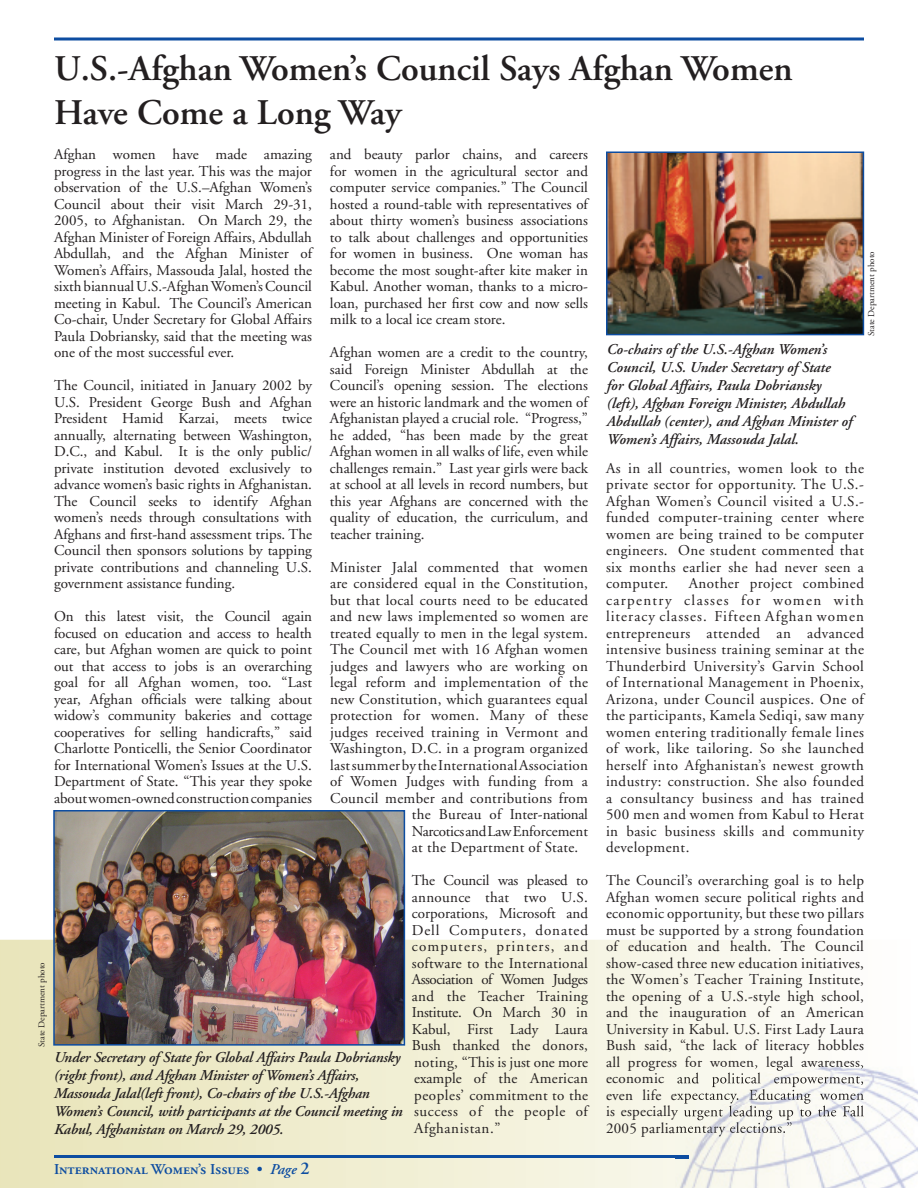
<style>
.page{position:relative;width:918px;height:1188px;background:#fff}
.page>*{position:absolute;margin:0;border:0;box-sizing:border-box;transform-origin:0 0}
.t1{font:600 36px/43.2px "Adobe Garamond";color:#231f20}
.t2{font:15px/16.5px "Adobe Garamond";letter-spacing:.02em;color:#231f20;text-align:justify}
.t3{font:italic 600 15px/18px "Adobe Garamond";letter-spacing:-.01em;color:#231f20}
.t4{font:600 15px "Adobe Garamond Pro";color:#0d4da1}
.t5{font:15px "Adobe Garamond";letter-spacing:-.02em;color:#231f20}
.t6{font:15px "Adobe Garamond";color:#231f20}
.t7{font:9px "Adobe Garamond";color:#231f20}
.s1{font-family:"Adobe Garamond";font-style:italic}
.s2{font-family:"Adobe Garamond";font-size:18px}
</style>
<div class="page">
<svg style="left:0;top:940px;width:800px;height:248px;background:#f1efd5"></svg>
<hr style="left:54px;top:1155px;width:634px;height:3px;background:#0d4da1">
<img style="left:56px;top:813px;width:346px;height:230px">
<div style="left:53px;top:810px;width:352px;height:236px;border:2px solid #0d4da1"></div>
<img style="left:609px;top:155px;width:252px;height:177px">
<div style="left:606px;top:152px;width:258px;height:183px;border:2px solid #0d4da1"></div>
<img style="left:675px;top:1068px;width:243px;height:120px">
<img style="left:675px;top:1066px;width:189px;height:5px">
<img style="left:675px;top:1073px;width:189px;height:14px">
<img style="left:675px;top:1089px;width:189px;height:15px">
<img style="left:675px;top:1106px;width:189px;height:14px">
<img style="left:675px;top:1122px;width:117px;height:15px">
<svg style="left:675px;top:1155px;width:13px;height:3px"></svg>
<hr style="left:54px;top:38px;width:810px;height:2px;background:#0d4da1">
<h1 class="t1" style="left:54px;top:48px;width:740px">U.S.-Afghan Women’s Council Says Afghan Women<br>Have Come a Long Way</h1>
<p class="t2" style="left:54px;top:147px;width:260px">Afghan women have made amazing progress in the last year. This was the major observation of the U.S.–Afghan Women’s Council about their visit March 29-31, 2005, to Afghanistan. On March 29, the Afghan Minister of Foreign Affairs, Abdullah Abdullah, and the Afghan Minister of Women’s Affairs, Massouda Jalal, hosted the sixth biannual U.S.-Afghan Women’s Council meeting in Kabul. The Council’s American Co-chair, Under Secretary for Global Affairs Paula Dobriansky, said that the meeting was one of the most successful ever.</p>
<p class="t2" style="left:54px;top:378px;width:260px">The Council, initiated in January 2002 by U.S. President George Bush and Afghan President Hamid Karzai, meets twice annually, alternating between Washington, D.C., and Kabul. It is the only public/ private institution devoted exclusively to advance women’s basic rights in Afghanistan.<br>The Council seeks to identify Afghan women’s needs through consultations with Afghans and first-hand assessment trips. The Council then sponsors solutions by tapping private contributions and channeling U.S. government assistance funding.</p>
<p class="t2" style="left:54px;top:609px;width:260px">On this latest visit, the Council again focused on education and access to health care, but Afghan women are quick to point out that access to jobs is an overarching goal for all Afghan women, too. “Last year, Afghan officials were talking about widow’s community bakeries and cottage cooperatives for selling handicrafts,” said Charlotte Ponticelli, the Senior Coordinator for International Women’s Issues at the U.S.<br>Department of State. “This year they spoke about women-owned construction companies</p>
<p class="t2" style="left:330px;top:147px;width:260px">and beauty parlor chains, and careers for women in the agricultural sector and computer service companies.” The Council hosted a round-table with representatives of about thirty women’s business associations to talk about challenges and opportunities for women in business. One woman has become the most sought-after kite maker in Kabul. Another woman, thanks to a micro&shy;loan, purchased her first cow and now sells milk to a local ice cream store.</p>
<p class="t2" style="left:330px;top:345px;width:260px">Afghan women are a credit to the country, said Foreign Minister Abdullah at the Council’s opening session. The elections were an historic landmark and the women of Afghanistan played a crucial role. “Progress,” he added, “has been made by the great Afghan women in all walks of life, even while challenges remain.” Last year girls were back at school at all levels in record numbers, but this year Afghans are concerned with the quality of education, the curriculum, and teacher training.</p>
<p class="t2" style="left:330px;top:559px;width:259px">Minister Jalal commented that women</p>
<p class="t2" style="left:330px;top:576px;width:259px">are considered equal in the Constitution,</p>
<p class="t2" style="left:330px;top:592px;width:260px">but that local courts need to be educated</p>
<p class="t2" style="left:330px;top:609px;width:259px">and new laws implemented so women are</p>
<p class="t2" style="left:330px;top:625px;width:259px">treated equally to men in the legal system.</p>
<p class="t2" style="left:330px;top:642px;width:260px">The Council met with 16 Afghan women</p>
<p class="t2" style="left:330px;top:658px;width:259px">judges and lawyers who are working on</p>
<p class="t2" style="left:330px;top:675px;width:259px">legal reform and implementation of the</p>
<p class="t2" style="left:330px;top:691px;width:260px">new Constitution, which guarantees equal</p>
<p class="t2" style="left:330px;top:708px;width:259px">protection for women. Many of these</p>
<p class="t2" style="left:330px;top:724px;width:259px">judges received training in Vermont and</p>
<p class="t2" style="left:330px;top:741px;width:260px">Washington, D.C. in a program organized</p>
<p class="t2" style="left:330px;top:757px;width:260px">last summer by the International Association</p>
<p class="t2" style="left:330px;top:774px;width:259px">of Women Judges with funding from a</p>
<p class="t2" style="left:330px;top:790px;width:260px">Council member and contributions from</p>
<p class="t6" style="left:412px;top:807px;width:178px">the Bureau of Inter-national</p>
<p class="t5" style="left:412px;top:823px;width:178px">Narcotics and Law Enforcement</p>
<p class="t2" style="left:412px;top:840px;width:168px">at the Department of State.</p>
<p class="t2" style="left:412px;top:873px;width:178px">The Council was pleased to announce that two U.S. corporations, Microsoft and Dell Computers, donated computers, printers, and software to the International Association of Women Judges and the Teacher Training Institute. On March 30 in Kabul, First Lady Laura Bush thanked the donors, noting, “This is just one more example of the American peoples’ commitment to the success of the people of Afghanistan.”</p>
<p class="t7" style="left:37px;top:1047px;width:86px;rotate:-90deg">State Department photo</p>
<p class="t3" style="left:54px;top:1049px;width:350px">Under Secretary of State for Global Affairs Paula Dobriansky (right front), and Afghan Minister of Women’s Affairs, Massouda Jalal(left front), Co-chairs of the U.S.-Afghan Women’s Council, with participants at the Council meeting in Kabul, Afghanistan on March 29, 2005.</p>
<p class="t4" style="left:54px;top:1161px;width:257px">INTERNATIONAL WOMEN’S ISSUES • <span class="s1">Page</span> <span class="s2">2</span></p>
<p class="t3" style="left:607px;top:340px;width:247px">Co-chairs of the U.S.-Afghan Women’s Council, U.S. Under Secretary of State<br>for Global Affairs, Paula Dobriansky (left), Afghan Foreign Minister, Abdullah Abdullah (center), and Afghan Minister of Women’s Affairs, Massouda Jalal.</p>
<p class="t7" style="left:866px;top:336px;width:86px;rotate:-90deg">State Department photo</p>
<p class="t2" style="left:606px;top:460px;width:260px">As in all countries, women look to the private sector for opportunity. The U.S.- Afghan Women’s Council visited a U.S.- funded computer-training center where women are being trained to be computer engineers. One student commented that six months earlier she had never seen a computer.</p>
<p class="t2" style="left:606px;top:576px;width:260px;text-indent:83px">Another project combined carpentry classes for women with literacy classes. Fifteen Afghan women entrepreneurs attended an advanced intensive business training seminar at the Thunderbird University’s Garvin School of International Management in Phoenix, Arizona, under Council auspices. One of the participants, Kamela Sediqi, saw many women entering traditionally female lines of work, like tailoring. So she launched herself into Afghanistan’s newest growth industry: construction. She also founded a consultancy business and has trained 500 men and women from Kabul to Herat in basic business skills and community development.</p>
<p class="t2" style="left:606px;top:873px;width:260px">The Council’s overarching goal is to help Afghan women secure political rights and economic opportunity, but these two pillars must be supported by a strong foundation of education and health. The Council show-cased three new education initiatives, the Women’s Teacher Training Institute, the opening of a U.S.-style high school, and the inauguration of an American University in Kabul. U.S. First Lady Laura Bush said, “the lack of literacy hobbles all progress for women, legal awareness,</p>
</div>
